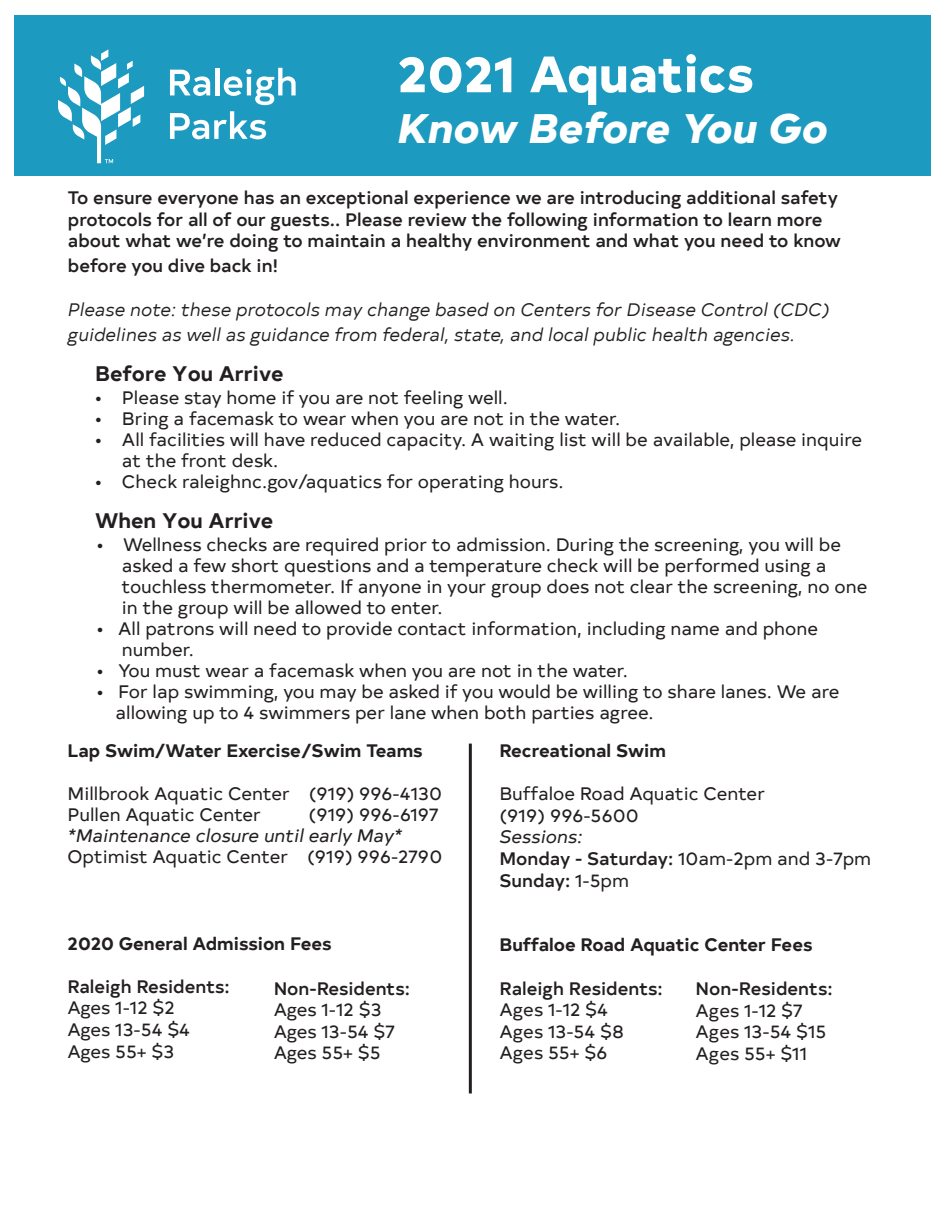
<style>
.page{position:relative;width:945px;height:1215px;background:#fff}
.page>*{position:absolute;margin:0;border:0;box-sizing:border-box;transform-origin:0 0}
.t1{font:800 51px "Typold";color:#fff}
.t2{font:italic 800 42px "Typold";color:#fff}
.t3{font:700 21px "Typold";color:#231f20}
.t4{font:18px/21.6px "Typold";color:#231f20}
.t5{font:500 18px/21.6px "Typold";color:#231f20}
.t6{font:italic 18px/25.2px "Typold";color:#231f20}
.t7{font:700 18px "Typold";color:#231f20}
.t8{font:italic 18px "Typold";color:#231f20}
.s1{font-style:inherit}
.s2{font-weight:400}
.s3{font-weight:500}
</style>
<div class="page">
<div style="left:14px;top:16px;width:917px;height:160px;background:#1d9abf"></div>
<svg style="left:58px;top:49px;width:86px;height:114px"></svg>
<svg style="left:170px;top:70px;width:40px;height:26px"></svg>
<div style="left:215px;top:68px;width:5px;height:27px;background:#fff"></div>
<svg style="left:224px;top:68px;width:72px;height:37px"></svg>
<svg style="left:170px;top:111px;width:96px;height:28px"></svg>
<hr style="left:469px;top:744px;width:3px;height:350px;background:#231f20">
<p class="t1" style="left:398px;top:31px;width:358px">2021 Aquatics</p>
<p class="t2" style="left:398px;top:92px;width:432px">Know Before You Go</p>
<p class="t5" style="left:68px;top:185px;width:775px">To ensure everyone has an exceptional experience we are introducing additional safety protocols for all of our guests.. Please review the following information to learn more about what we’re doing to maintain a healthy environment and what you need to know</p>
<p class="t5" style="left:68px;top:253px;width:211px">before you dive back in!</p>
<p class="t6" style="left:68px;top:295px;width:763px">Please note: these protocols may change based on Centers for Disease Control (CDC) guidelines as well as guidance from federal, state, and local public health agencies.</p>
<p class="t3" style="left:95px;top:357px;width:190px">Before <span class="s1">Y</span>ou Arrive</p>
<p class="t4" style="left:95px;top:386px;width:414px">• Please stay home if you are not feeling well.</p>
<p class="t4" style="left:95px;top:407px;width:527px">• Bring a facemask to wear when you are not in the water.</p>
<p class="t4" style="left:122px;top:428px;width:742px;line-height:21px;text-indent:-27px">• All facilities will have reduced capacity. A waiting list will be available, please inquire at the front desk.</p>
<p class="t4" style="left:95px;top:470px;width:470px">• Check raleighnc.gov/aquatics for operating hours.</p>
<p class="t3" style="left:95px;top:503px;width:180px"><span class="s1">When Y</span>ou Arrive</p>
<p class="t4" style="left:122px;top:533px;width:747px;line-height:21px;text-indent:-25px">• Wellness checks are required prior to admission. During the screening, you will be asked a few short questions and a temperature check will be performed using a touchless thermometer. If anyone in your group does not clear the screening, no one in the group will be allowed to enter.</p>
<p class="t4" style="left:122px;top:617px;width:698px;line-height:21px;text-indent:-25px">• All patrons will need to provide contact information, including name and phone number.</p>
<p class="t4" style="left:97px;top:659px;width:533px">• You must wear a facemask when you are not in the water.</p>
<p class="t4" style="left:116px;top:680px;width:725px;line-height:21px;text-indent:-19px">• For lap swimming, you may be asked if you would be willing to share lanes. We are allowing up to 4 swimmers per lane when both parties agree.</p>
<p class="t7" style="left:68px;top:736px;width:357px">Lap Swim/Water Exercise/Swim Teams</p>
<p class="t4" style="left:68px;top:781px;width:376px">Millbrook Aquatic Center (919) 996-4130</p>
<p class="t4" style="left:68px;top:802px;width:195px">Pullen Aquatic Center</p>
<p class="t4" style="left:309px;top:802px;width:132px">(919) 996-6197</p>
<p class="t8" style="left:68px;top:821px;width:336px">*Maintenance closure until early May*</p>
<p class="t4" style="left:68px;top:845px;width:376px">Optimist Aquatic Center (919) 996-2790</p>
<p class="t7" style="left:68px;top:928px;width:266px">2020 General Admission Fees</p>
<p class="t5" style="left:68px;top:974px;width:164px">Raleigh Residents:</p>
<p class="t4" style="left:68px;top:996px;width:109px">Ages 1-12 $2</p>
<p class="t4" style="left:68px;top:1018px;width:124px">Ages 13-54 $4</p>
<p class="t4" style="left:68px;top:1039px;width:108px">Ages 55+ $3</p>
<p class="t5" style="left:274px;top:976px;width:138px">Non-Residents:</p>
<p class="t4" style="left:274px;top:998px;width:109px">Ages 1-12 $3</p>
<p class="t4" style="left:274px;top:1019px;width:123px">Ages 13-54 $7</p>
<p class="t4" style="left:274px;top:1041px;width:108px">Ages 55+ $5</p>
<p class="t7" style="left:500px;top:736px;width:168px">Recreational Swim</p>
<p class="t4" style="left:500px;top:782px;width:267px">Buffaloe Road Aquatic Center (919) 996-5600</p>
<p class="t8" style="left:500px;top:823px;width:85px">Sessions:</p>
<p class="t5" style="left:500px;top:846px;width:373px">Monday - Saturday: <span class="s2">10am-2pm and 3-7pm</span></p>
<p class="t5" style="left:500px;top:868px;width:131px">Sunday: <span class="s2">1-5pm</span></p>
<p class="t7" style="left:500px;top:930px;width:315px">Buffaloe Road Aquatic Center Fees</p>
<p class="t4" style="left:500px;top:976px;width:165px"><span class="s3">Raleigh Residents:<br></span>Ages 1-12 $<span class="s1">4<br></span>Ages 13-54 $<span class="s1">8<br></span>Ages 55+ $<span class="s1">6</span></p>
<p class="t4" style="left:696px;top:976px;width:139px"><span class="s3">Non-Residents:<br></span>Ages 1-12 $<span class="s1">7<br></span>Ages 13-54 $<span class="s1">15<br></span>Ages 55+ $<span class="s1">11</span></p>
</div>
